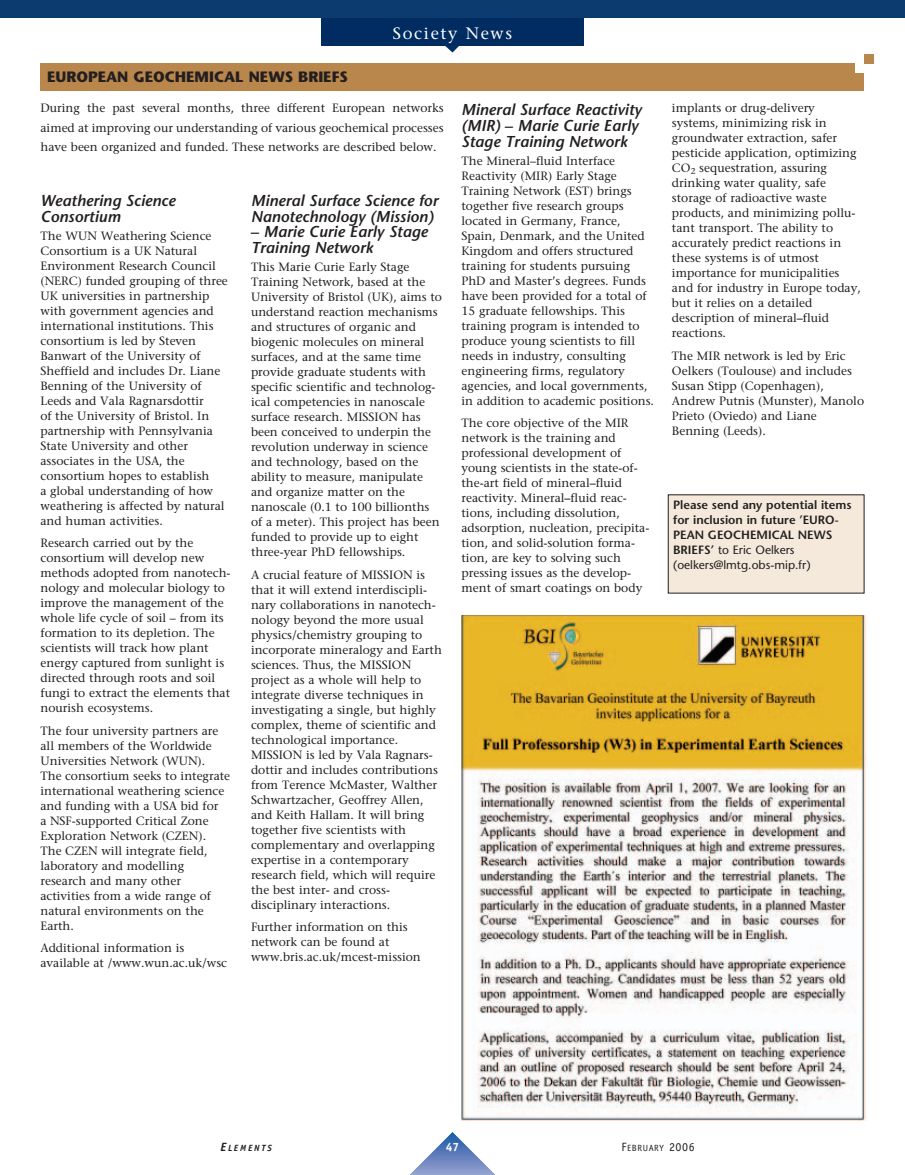
<style>
.page{position:relative;width:905px;height:1175px;background:#fff}
.page>*{position:absolute;margin:0;border:0;box-sizing:border-box;transform-origin:0 0}
.t1{font:16.5px "Stone Serif";letter-spacing:.1em;color:#fff}
.t2{font:italic 600 15.75px/15.8px "Stone Sans";color:#231f20}
.t3{font:700 15px "Stone Sans";color:#231f20}
.t4{font:12px/15px "Stone Serif";color:#231f20}
.t5{font:600 12px/15px "Stone Sans";color:#231f20}
.t6{font:700 12px "Officina Sans";color:#fff}
.t7{font:9px "Officina Sans";letter-spacing:.065em;color:#231f20}
.t8{font:italic 700 9px "Officina Sans";letter-spacing:.2em;color:#231f20}
.s1{font-weight:600}
.s2{font-weight:400}
.s3{font-size:12px}
</style>
<div class="page">
<hr style="left:396px;top:1174px;width:113px;height:1px;background:#93a3d1">
<hr style="left:396px;top:1173px;width:113px;height:1px;background:#90a1d0">
<hr style="left:396px;top:1172px;width:113px;height:1px;background:#8d9ecf">
<hr style="left:396px;top:1171px;width:113px;height:1px;background:#8b9cce">
<hr style="left:396px;top:1170px;width:113px;height:1px;background:#89c">
<hr style="left:396px;top:1169px;width:113px;height:1px;background:#8597cb">
<hr style="left:396px;top:1168px;width:113px;height:1px;background:#8294c9">
<hr style="left:396px;top:1167px;width:113px;height:1px;background:#8092c8">
<hr style="left:396px;top:1166px;width:113px;height:1px;background:#7c90c7">
<hr style="left:396px;top:1165px;width:113px;height:1px;background:#7a8ec6">
<hr style="left:396px;top:1164px;width:113px;height:1px;background:#778cc5">
<hr style="left:396px;top:1163px;width:113px;height:1px;background:#748ac4">
<hr style="left:396px;top:1162px;width:113px;height:1px;background:#7289c3">
<hr style="left:396px;top:1161px;width:113px;height:1px;background:#7086c2">
<hr style="left:396px;top:1160px;width:113px;height:1px;background:#6d85c1">
<hr style="left:396px;top:1159px;width:113px;height:1px;background:#6982c0">
<hr style="left:396px;top:1158px;width:113px;height:1px;background:#6880bf">
<hr style="left:396px;top:1157px;width:113px;height:1px;background:#647fbe">
<hr style="left:396px;top:1156px;width:113px;height:1px;background:#617dbd">
<hr style="left:396px;top:1155px;width:113px;height:1px;background:#5e7bbc">
<hr style="left:396px;top:1154px;width:113px;height:1px;background:#5b79bb">
<hr style="left:396px;top:1153px;width:113px;height:1px;background:#5877b9">
<hr style="left:396px;top:1152px;width:113px;height:1px;background:#5575b8">
<hr style="left:396px;top:1151px;width:113px;height:1px;background:#5273b7">
<hr style="left:396px;top:1150px;width:113px;height:1px;background:#5072b7">
<hr style="left:396px;top:1149px;width:113px;height:1px;background:#4c70b5">
<hr style="left:396px;top:1148px;width:113px;height:1px;background:#476fb5">
<hr style="left:396px;top:1147px;width:113px;height:1px;background:#446db4">
<hr style="left:396px;top:1146px;width:113px;height:1px;background:#416cb3">
<hr style="left:396px;top:1145px;width:113px;height:1px;background:#3c6ab2">
<hr style="left:396px;top:1144px;width:113px;height:1px;background:#3369b1">
<hr style="left:396px;top:1143px;width:113px;height:1px;background:#3167b0">
<hr style="left:396px;top:1142px;width:113px;height:1px;background:#2f66b0">
<hr style="left:396px;top:1141px;width:113px;height:1px;background:#2d65af">
<hr style="left:396px;top:1140px;width:113px;height:1px;background:#2a63ae">
<hr style="left:396px;top:1139px;width:113px;height:1px;background:#2762ad">
<hr style="left:396px;top:1138px;width:113px;height:1px;background:#2460ac">
<hr style="left:396px;top:1137px;width:113px;height:1px;background:#225eab">
<hr style="left:396px;top:1136px;width:113px;height:1px;background:#1e5da9">
<hr style="left:396px;top:1135px;width:113px;height:1px;background:#1c5ba8">
<hr style="left:396px;top:1134px;width:113px;height:1px;background:#175aa8">
<hr style="left:396px;top:1133px;width:113px;height:1px;background:#1158a7">
<hr style="left:396px;top:1132px;width:113px;height:1px;background:#0856a6">
<div style="left:321px;top:0;width:263px;height:45px;background:#002c62"></div>
<svg style="left:444px;top:45px;width:16px;height:7px"></svg>
<div style="left:0;top:0;width:904px;height:18px;background:#0b3b6f"></div>
<div style="left:40px;top:63px;width:824px;height:27px;background:#b9874b"></div>
<img style="left:461px;top:615px;width:405px;height:505px">
<div style="left:855px;top:63px;width:9px;height:9px;background:#fff"></div>
<div style="left:864px;top:54px;width:9px;height:9px;background:#b9874b"></div>
<div style="left:668px;top:495px;width:196px;height:98px;background:#f4e9db"></div>
<p class="t3" style="left:47px;top:71px;width:302px">EUROPEAN GEOCHEMICAL NEWS BRIEFS</p>
<h1 class="t1" style="left:393px;top:27px;width:121px">Society News</h1>
<p class="t4" style="left:40px;top:100px;width:404px;line-height:19.5px;text-align:justify">During the past several months, three different European networks aimed at improving our understanding of various geochemical processes have been organized and funded. These networks are described below.</p>
<h2 class="t2" style="left:40px;top:194px;width:136px">Weathering Science<br>Consortium</h2>
<p class="t4" style="left:40px;top:229px;width:189px">The WUN Weathering Science<br>Consortium is a UK Natural<br>Environment Research Council (NERC) funded grouping of three<br>UK universities in partnership with government agencies and international institutions. This consortium is led by Steven<br>Banwart of the University of<br>Sheffield and includes Dr. Liane<br>Benning of the University of<br>Leeds and Vala Ragnarsdottir<br>of the University of Bristol. In partnership with Pennsylvania<br>State University and other associates in the USA, the consortium hopes to establish<br>a global understanding of how weathering is affected by natural and human activities.</p>
<p class="t4" style="left:40px;top:537px;width:191px">Research carried out by the consortium will develop new methods adopted from nanotech&shy;nology and molecular biology to improve the management of the whole life cycle of soil – from its formation to its depletion. The scientists will track how plant energy captured from sunlight is directed through roots and soil fungi to extract the elements that nourish ecosystems.</p>
<p class="t4" style="left:40px;top:724px;width:191px">The four university partners are all members of the Worldwide<br>Universities Network (WUN).<br>The consortium seeks to integrate international weathering science and funding with a USA bid for<br>a NSF-supported Critical Zone<br>Exploration Network (CZEN).<br>The CZEN will integrate field, laboratory and modelling research and many other activities from a wide range of natural environments on the<br>Earth.</p>
<p class="t4" style="left:40px;top:942px;width:188px">Additional information is available at /www.wun.ac.uk/wsc</p>
<h2 class="t2" style="left:251px;top:194px;width:189px">Mineral Surface Science for<br>Nanotechnology (Mission)</h2>
<h2 class="t2" style="left:251px;top:226px;width:178px">– Marie Curie Early Stage<br>Training Network</h2>
<p class="t4" style="left:251px;top:261px;width:192px">This Marie Curie Early Stage<br>Training Network, based at the<br>University of Bristol (UK), aims to understand reaction mechanisms and structures of organic and biogenic molecules on mineral surfaces, and at the same time provide graduate students with specific scientific and technolog&shy;ical competencies in nanoscale surface research. MISSION has been conceived to underpin the revolution underway in science and technology, based on the ability to measure, manipulate and organize matter on the nanoscale (0.1 to 100 billionths of a meter). This project has been funded to provide up to eight three-year PhD fellowships.</p>
<p class="t4" style="left:251px;top:568px;width:192px">A crucial feature of MISSION is that it will extend interdiscipli&shy;nary collaborations in nanotech&shy;nology beyond the more usual physics/chemistry grouping to incorporate mineralogy and Earth sciences. Thus, the MISSION project as a whole will help to integrate diverse techniques in investigating a single, but highly complex, theme of scientific and technological importance.<br>MISSION is led by Vala Ragnars&shy;dottir and includes contributions from Terence McMaster, Walther<br>Schwartzacher, Geoffrey Allen, and Keith Hallam. It will bring together five scientists with complementary and overlapping expertise in a contemporary research field, which will require the best inter- and cross&shy;disciplinary interactions.</p>
<p class="t4" style="left:251px;top:921px;width:171px">Further information on this network can be found at www.bris.ac.uk/mcest-mission</p>
<h2 class="t2" style="left:461px;top:103px;width:182px">Mineral Surface Reactivity (MIR) – Marie Curie Early<br>Stage Training Network</h2>
<p class="t4" style="left:461px;top:154px;width:194px">The Mineral–fluid Interface<br>Reactivity (MIR) Early Stage<br>Training Network (EST) brings together five research groups located in Germany, France,<br>Spain, Denmark, and the United<br>Kingdom and offers structured training for students pursuing<br>PhD and Master’s degrees. Funds have been provided for a total of<br>15 graduate fellowships. This training program is intended to produce young scientists to fill needs in industry, consulting engineering firms, regulatory agencies, and local governments, in addition to academic positions.</p>
<p class="t4" style="left:461px;top:417px;width:189px">The core objective of the MIR network is the training and professional development of young scientists in the state-of&shy;the-art field of mineral<span class="s1">–</span>fluid reactivity. Mineral<span class="s1">–</span>fluid reac&shy;tions, including dissolution, adsorption, nucleation, precipita&shy;tion, and solid-solution forma&shy;tion, are key to solving such pressing issues as the develop&shy;ment of smart coatings on body</p>
<p class="t4" style="left:672px;top:102px;width:190px">implants or drug-delivery systems, minimizing risk in groundwater extraction, safer pesticide application, optimizing<br>CO<sub>2</sub> sequestration, assuring drinking water quality, safe storage of radioactive waste products, and minimizing pollu&shy;tant transport. The ability to accurately predict reactions in these systems is of utmost importance for municipalities and for industry in Europe today, but it relies on a detailed description of mineral<span class="s1">–</span>fluid reactions.</p>
<p class="t4" style="left:672px;top:349px;width:194px">The MIR network is led by Eric<br>Oelkers (Toulouse) and includes<br>Susan Stipp (Copenhagen),<br>Andrew Putnis (Munster), Manolo<br>Prieto (Oviedo) and Liane<br>Benning (Leeds).</p>
<p class="t5" style="left:673px;top:498px;width:180px">Please send any potential items for inclusion in future ’EURO-<br>PEAN GEOCHEMICAL NEWS<br>BRIEFS’ <span class="s2">to Eric Oelkers (oelkers@lmtg.obs-mip.fr)</span></p>
<p class="t8" style="left:220px;top:1144px;width:53px"><span class="s3">E</span>LEMENTS</p>
<p class="t7" style="left:621px;top:1144px;width:75px"><span class="s3">F</span>EBRUARY <span class="s3">2006</span></p>
<p class="t6" style="left:446px;top:1142px;width:15px">47</p>
</div>
